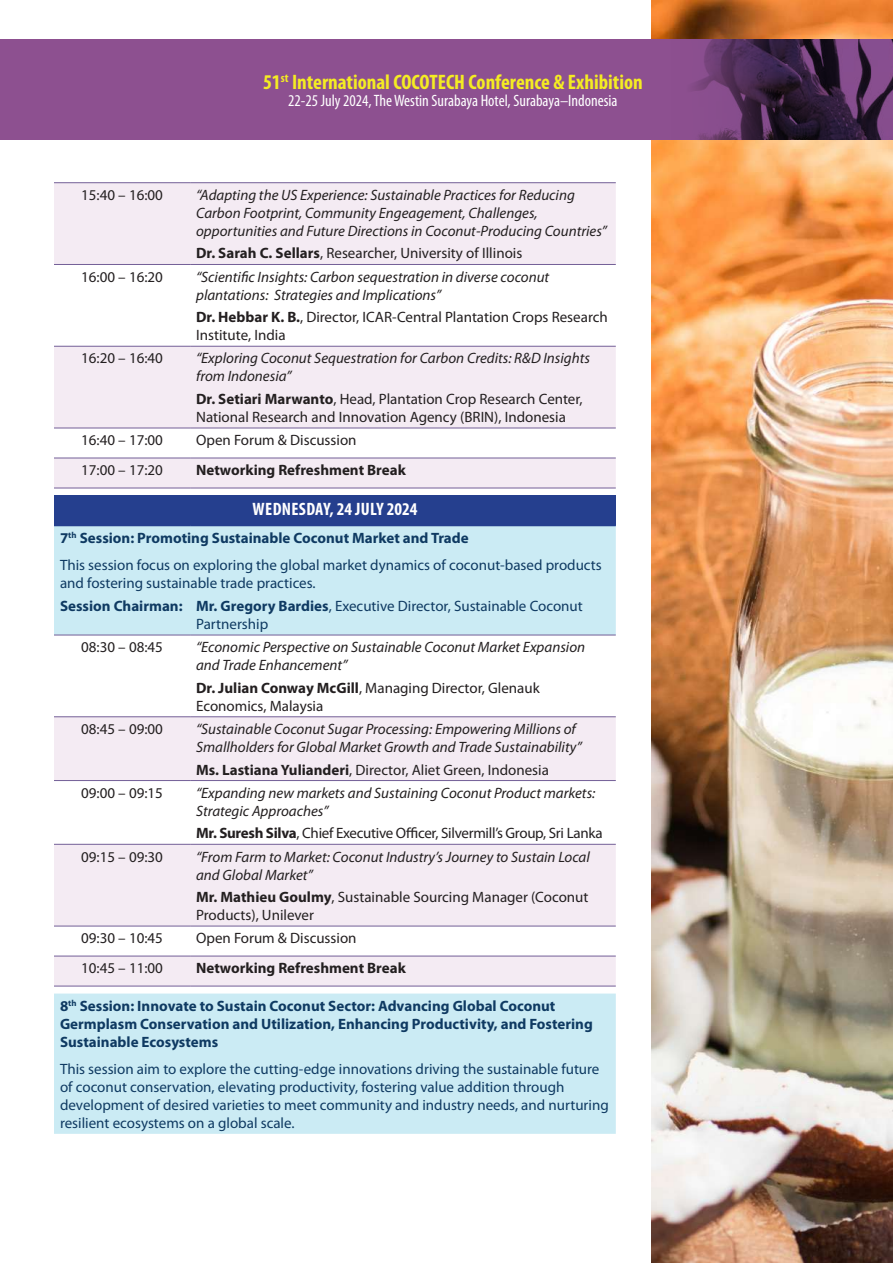
<style>
.page{position:relative;width:893px;height:1263px;background:#fff}
.page>*{position:absolute;margin:0;border:0;box-sizing:border-box;transform-origin:0 0}
.t1{font:700 condensed 21px "Myriad Pro";color:#f4ec23}
.t2{font:700 condensed 18px "Myriad Pro";letter-spacing:.02em;color:#fff}
.t3{font:condensed 16.5px "Myriad Pro";color:#fff}
.t4{font:italic 15px/18px "Myriad Pro";color:#231f20}
.t5{font:15px/18px "Myriad Pro";color:#231f20}
.t6{font:15px/18px "Myriad Pro";color:#0f3a62}
.t7{font:700 15px/18px "Myriad Pro";color:#0f3a62}
.t8{font:15px "Myriad Pro";letter-spacing:-.02em;color:#231f20}
.t9{font:700 15px "Myriad Pro";color:#231f20}
.s1{font-weight:700}
</style>
<div class="page">
<svg style="left:54px;top:183px;width:562px;height:305px;fill:#f4ebf3"></svg>
<div style="left:54px;top:495px;width:562px;height:30px;background:#253f8e"></div>
<svg style="left:54px;top:526px;width:562px;height:608px"></svg>
<hr style="left:54px;top:525px;width:136px;height:1px;background:#253f8e">
<hr style="left:190px;top:525px;width:426px;height:1px;background:#253f8e">
<hr style="left:54px;top:182px;width:136px;height:1px;background:#735f97">
<hr style="left:190px;top:182px;width:426px;height:1px;background:#735f97">
<hr style="left:54px;top:264px;width:136px;height:1px;background:#735f97">
<hr style="left:190px;top:264px;width:426px;height:1px;background:#735f97">
<hr style="left:54px;top:346px;width:136px;height:1px;background:#735f97">
<hr style="left:190px;top:346px;width:426px;height:1px;background:#735f97">
<hr style="left:54px;top:428px;width:136px;height:1px;background:#735f97">
<hr style="left:190px;top:428px;width:426px;height:1px;background:#735f97">
<hr style="left:54px;top:458px;width:136px;height:1px;background:#735f97">
<hr style="left:190px;top:458px;width:426px;height:1px;background:#735f97">
<hr style="left:54px;top:488px;width:136px;height:1px;background:#735f97">
<hr style="left:190px;top:488px;width:426px;height:1px;background:#735f97">
<hr style="left:54px;top:716px;width:136px;height:1px;background:#735f97">
<hr style="left:190px;top:716px;width:426px;height:1px;background:#735f97">
<hr style="left:54px;top:780px;width:136px;height:1px;background:#735f97">
<hr style="left:190px;top:780px;width:426px;height:1px;background:#735f97">
<hr style="left:54px;top:844px;width:136px;height:1px;background:#735f97">
<hr style="left:190px;top:844px;width:426px;height:1px;background:#735f97">
<hr style="left:54px;top:926px;width:136px;height:1px;background:#735f97">
<hr style="left:190px;top:926px;width:426px;height:1px;background:#735f97">
<hr style="left:54px;top:956px;width:136px;height:1px;background:#735f97">
<hr style="left:190px;top:956px;width:426px;height:1px;background:#735f97">
<hr style="left:54px;top:986px;width:136px;height:1px;background:#735f97">
<hr style="left:190px;top:986px;width:426px;height:1px;background:#735f97">
<hr style="left:54px;top:635px;width:136px;height:1px;background:#735f97">
<hr style="left:190px;top:635px;width:426px;height:1px;background:#735f97">
<img style="left:651px;top:0;width:242px;height:1263px">
<div style="left:0;top:39px;width:893px;height:101px;background:#8d5090"></div>
<img style="left:693px;top:39px;width:200px;height:101px">
<h1 class="t1" style="left:263px;top:69px;width:381px">51<sup>st</sup> International COCOTECH Conference &amp; Exhibition</h1>
<p class="t3" style="left:288px;top:90px;width:331px">22-25 July 2024, The Westin Surabaya Hotel, Surabaya–Indonesia</p>
<p class="t5" style="left:81px;top:186px;width:83px">15:40 – 16:00</p>
<p class="t4" style="left:196px;top:186px;width:412px">“Adapting the US Experience: Sustainable Practices for Reducing<br>Carbon Footprint, Community Engeagement, Challenges, opportunities and Future Directions in Coconut-Producing Countries”</p>
<p class="t5" style="left:196px;top:244px;width:328px"><span class="s1">Dr. Sarah C. Sellars</span>, Researcher, University of Illinois</p>
<p class="t5" style="left:81px;top:267px;width:83px">16:00 – 16:20</p>
<p class="t4" style="left:196px;top:267px;width:355px">“Scientific Insights: Carbon sequestration in diverse coconut plantations: Strategies and Implications”</p>
<p class="t5" style="left:196px;top:308px;width:413px"><span class="s1">Dr. Hebbar K. B.</span>, Director, ICAR-Central Plantation Crops Research<br>Institute, India</p>
<p class="t5" style="left:81px;top:349px;width:83px">16:20 – 16:40</p>
<p class="t4" style="left:196px;top:349px;width:395px">“Exploring Coconut Sequestration for Carbon Credits: R&amp;D Insights from Indonesia”</p>
<p class="t5" style="left:196px;top:390px;width:388px"><span class="s1">Dr. Setiari Marwanto</span>, Head, Plantation Crop Research Center,<br>National Research and Innovation Agency (BRIN), Indonesia</p>
<p class="t5" style="left:81px;top:431px;width:83px">16:40 – 17:00</p>
<p class="t5" style="left:196px;top:431px;width:162px">Open Forum &amp; Discussion</p>
<p class="t5" style="left:81px;top:461px;width:83px">17:00 – 17:20</p>
<p class="t9" style="left:196px;top:460px;width:211px">Networking Refreshment Break</p>
<p class="t2" style="left:253px;top:498px;width:166px">WEDNESDAY, 24 JULY 2024</p>
<p class="t6" style="left:60px;top:524px;width:543px;line-height:27px"><span class="s1">7</span><sup>th</sup> <span class="s1">Session: Promoting Sustainable Coconut Market and Trade<br></span>This session focus on exploring the global market dynamics of coconut-based products</p>
<p class="t6" style="left:60px;top:571px;width:524px;line-height:23.2px">and fostering sustainable trade practices.<br><span class="s1">Session Chairman: Mr. Gregory Bardies</span>, Executive Director, Sustainable Coconut</p>
<p class="t6" style="left:196px;top:615px;width:74px">Partnership</p>
<p class="t5" style="left:81px;top:638px;width:83px">08:30 – 08:45</p>
<p class="t4" style="left:196px;top:638px;width:391px">“Economic Perspective on Sustainable Coconut Market Expansion and Trade Enhancement”</p>
<p class="t5" style="left:196px;top:678px;width:345px"><span class="s1">Dr. Julian Conway McGill</span>, Managing Director, Glenauk<br>Economics, Malaysia</p>
<p class="t5" style="left:81px;top:720px;width:83px">08:45 – 09:00</p>
<p class="t4" style="left:196px;top:720px;width:387px">“Sustainable Coconut Sugar Processing: Empowering Millions of<br>Smallholders for Global Market Growth and Trade Sustainability”</p>
<p class="t5" style="left:196px;top:760px;width:354px"><span class="s1">Ms. Lastiana Yulianderi</span>, Director, Aliet Green, Indonesia</p>
<p class="t5" style="left:81px;top:783px;width:83px">09:00 – 09:15</p>
<p class="t4" style="left:196px;top:783px;width:401px">“Expanding new markets and Sustaining Coconut Product markets:<br>Strategic Approaches”</p>
<p class="t8" style="left:196px;top:824px;width:408px"><span class="s1">Mr. Suresh Silva</span>, Chief Executive Officer, Silvermill’s Group, Sri Lanka</p>
<p class="t5" style="left:81px;top:847px;width:83px">09:15 – 09:30</p>
<p class="t4" style="left:196px;top:847px;width:395px">“From Farm to Market: Coconut Industry’s Journey to Sustain Local and Global Market”</p>
<p class="t5" style="left:196px;top:888px;width:394px"><span class="s1">Mr. Mathieu Goulmy</span>, Sustainable Sourcing Manager (Coconut<br>Products), Unilever</p>
<p class="t5" style="left:81px;top:929px;width:83px">09:30 – 10:45</p>
<p class="t5" style="left:196px;top:929px;width:162px">Open Forum &amp; Discussion</p>
<p class="t5" style="left:81px;top:959px;width:83px">10:45 – 11:00</p>
<p class="t9" style="left:196px;top:958px;width:211px">Networking Refreshment Break</p>
<p class="t7" style="left:60px;top:996px;width:534px">8<sup>th</sup> Session: Innovate to Sustain Coconut Sector: Advancing Global Coconut<br>Germplasm Conservation and Utilization, Enhancing Productivity, and Fostering<br>Sustainable Ecosystems</p>
<p class="t6" style="left:60px;top:1059px;width:550px">This session aim to explore the cutting-edge innovations driving the sustainable future of coconut conservation, elevating productivity, fostering value addition through development of desired varieties to meet community and industry needs, and nurturing resilient ecosystems on a global scale.</p>
</div>
